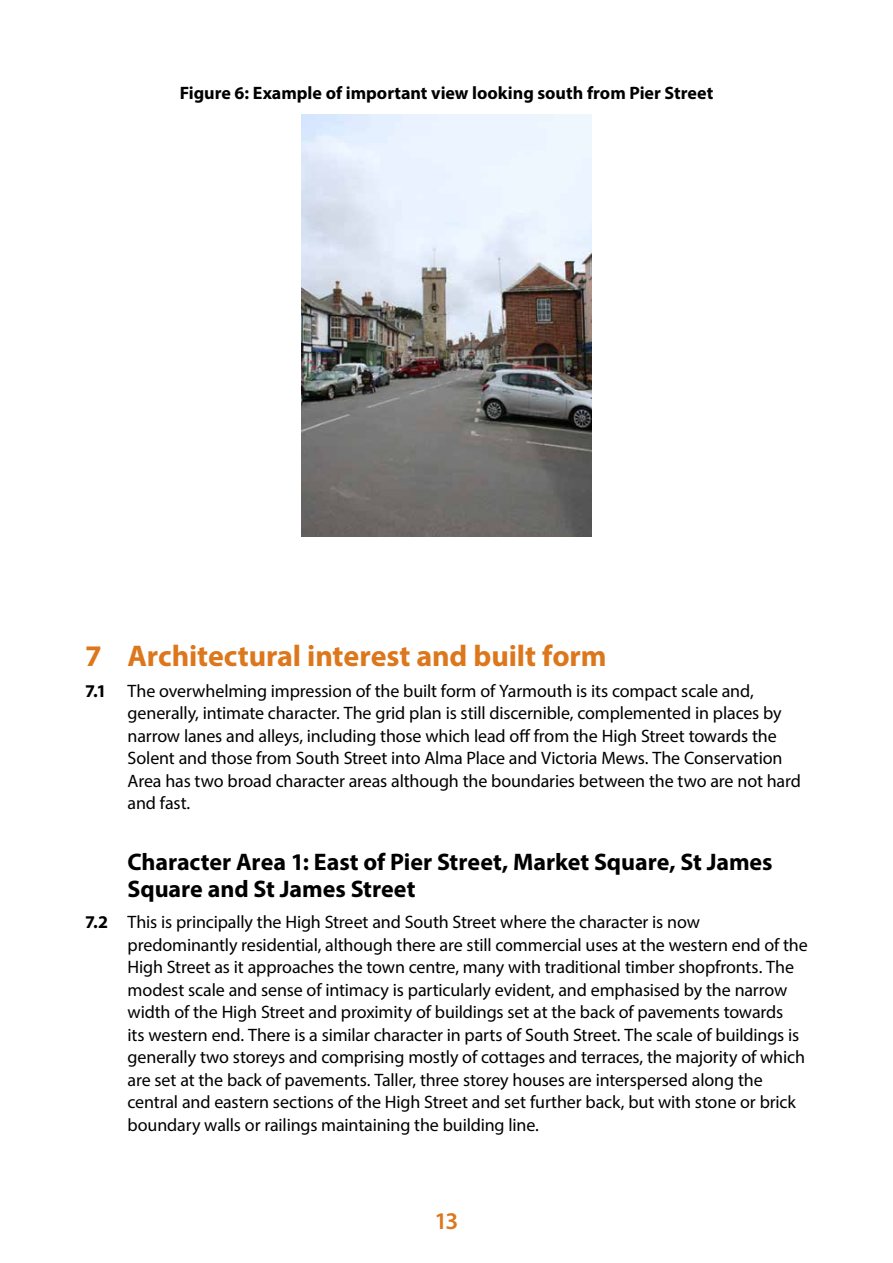
<style>
.page{position:relative;width:893px;height:1263px;background:#fff}
.page>*{position:absolute;margin:0;border:0;box-sizing:border-box;transform-origin:0 0}
.Section_title{font:700 30px "Myriad Pro";letter-spacing:-.005em;color:#dc771c}
.Section_subheading{font:700 24px/27px "Myriad Pro";letter-spacing:-.005em;color:#000}
.t1{font:600 24px "Myriad Pro";color:#dc771c}
.Numbered_paragraph{font:18px/22.5px "Myriad Pro";letter-spacing:-.01em;color:#000}
.t2{font:700 18px "Myriad Pro";color:#000}
.s1{font-weight:700}
</style>
<div class="page">
<img style="left:301px;top:115px;width:291px;height:422px">
<p class="t2" style="left:180px;top:81px;width:535px">Figure 6: Example of important view looking south from Pier Street</p>
<h2 class="Section_title" style="left:85px;top:636px;width:523px">7 Architectural interest and built form</h2>
<p class="Numbered_paragraph" style="left:128px;top:679px;width:675px;text-indent:-43px"><span class="s1">7.1</span> The overwhelming impression of the built form of Yarmouth is its compact scale and, generally, intimate character. The grid plan is still discernible, complemented in places by narrow lanes and alleys, including those which lead off from the High Street towards the Solent and those from South Street into Alma Place and Victoria Mews. The Conservation Area has two broad character areas although the boundaries between the two are not hard and fast.</p>
<h2 class="Section_subheading" style="left:128px;top:848px;width:647px">Character Area 1: East of Pier Street, Market Square, St James<br>Square and St James Street</h2>
<p class="Numbered_paragraph" style="left:128px;top:911px;width:682px;text-indent:-43px"><span class="s1">7.2</span> This is principally the High Street and South Street where the character is now predominantly residential, although there are still commercial uses at the western end of the High Street as it approaches the town centre, many with traditional timber shopfronts. The modest scale and sense of intimacy is particularly evident, and emphasised by the narrow width of the High Street and proximity of buildings set at the back of pavements towards<br>its western end. There is a similar character in parts of South Street. The scale of buildings is generally two storeys and comprising mostly of cottages and terraces, the majority of which are set at the back of pavements. Taller, three storey houses are interspersed along the central and eastern sections of the High Street and set further back, but with stone or brick boundary walls or railings maintaining the building line.</p>
<h2 class="t1" style="left:434px;top:1206px;width:25px">13</h2>
</div>
